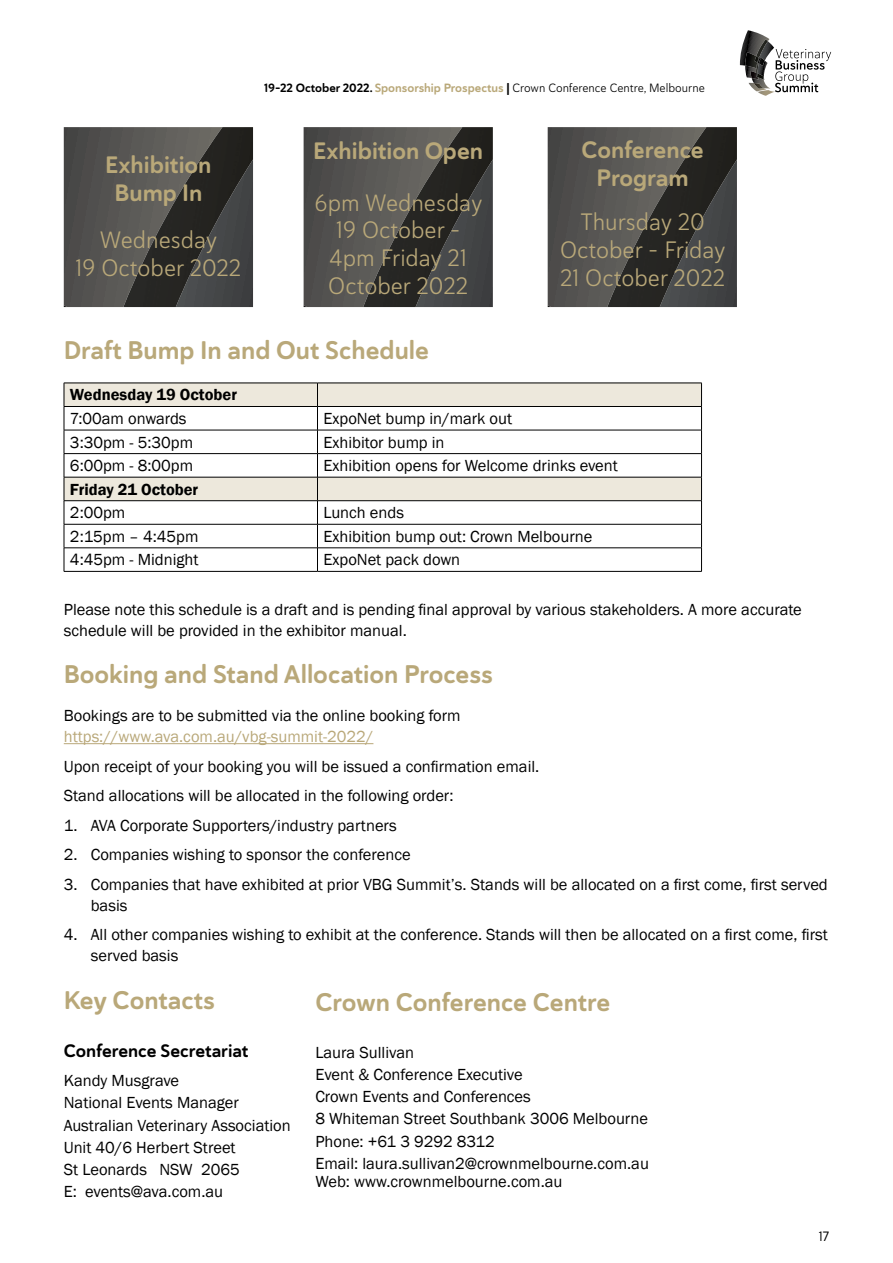
<style>
.page{position:relative;width:893px;height:1263px;background:#fff}
.page>*{position:absolute;margin:0;border:0;box-sizing:border-box;transform-origin:0 0}
.t1{font:25.5px "Haboro Soft Nor Bol";color:#b9a879}
.t2{font:23.7px/27.9px "Haboro Soft Nor Boo";color:#b9a879;text-align:center}
.t3{font:23.7px/27.9px "Haboro Soft Nor Bol";color:#b9a879;text-align:center}
.t4{font:18px "Haboro Soft Nor Bol";color:#000}
.t5{font:16.5px/22.2px "Franklin Gothic";color:#000}
.t6{font:16.5px "Franklin Gothic";color:#b9a879}
.t7{font:600 16.5px "Franklin Gothic";color:#000}
.t8{font:13.5px "Haboro Soft Nor Reg";color:#000}
.t9{font:12px "Haboro Soft Nor Boo";color:#000}
.s1{font-family:"Haboro Soft Nor Bol"}
.s2{font-family:"Haboro Soft Nor Bol";color:#b9a879}
</style>
<div class="page">
<svg style="left:740px;top:30px;width:91px;height:66px"></svg>
<svg style="left:64px;top:127px;width:189px;height:180px;background:#464544"></svg>
<svg style="left:304px;top:127px;width:189px;height:180px;background:#464644"></svg>
<svg style="left:548px;top:127px;width:189px;height:180px;background:#464544"></svg>
<svg style="left:65px;top:384px;width:636px;height:116px"></svg>
<hr style="left:64px;top:383px;width:253px;height:1px;background:#000">
<hr style="left:317px;top:383px;width:385px;height:1px;background:#000">
<hr style="left:64px;top:406px;width:253px;height:1px;background:#000">
<hr style="left:317px;top:406px;width:385px;height:1px;background:#000">
<hr style="left:64px;top:430px;width:253px;height:1px;background:#000">
<hr style="left:317px;top:430px;width:385px;height:1px;background:#000">
<hr style="left:64px;top:453px;width:253px;height:1px;background:#000">
<hr style="left:317px;top:453px;width:385px;height:1px;background:#000">
<hr style="left:64px;top:477px;width:253px;height:1px;background:#000">
<hr style="left:317px;top:477px;width:385px;height:1px;background:#000">
<hr style="left:64px;top:500px;width:253px;height:1px;background:#000">
<hr style="left:317px;top:500px;width:385px;height:1px;background:#000">
<hr style="left:64px;top:524px;width:253px;height:1px;background:#000">
<hr style="left:317px;top:524px;width:385px;height:1px;background:#000">
<hr style="left:64px;top:548px;width:253px;height:1px;background:#000">
<svg style="left:64px;top:383px;width:1px;height:188px"></svg>
<hr style="left:317px;top:548px;width:385px;height:1px;background:#000">
<svg style="left:317px;top:383px;width:1px;height:188px"></svg>
<svg style="left:701px;top:383px;width:1px;height:188px"></svg>
<hr style="left:64px;top:571px;width:253px;height:1px;background:#000">
<hr style="left:317px;top:571px;width:385px;height:1px;background:#000">
<hr style="left:64px;top:743px;width:309px;height:1px;background:#b9a879">
<h2 class="t3" style="left:105px;top:151px;width:108px">Exhibition<br>Bump In</h2>
<h2 class="t2" style="left:75px;top:226px;width:167px">Wednesday<br>19 October 2022</h2>
<p class="t9" style="left:264px;top:80px;width:442px"><span class="s1">19-22 October 2022.</span> <span class="s2">Sponsorship Prospectus</span> <span class="s1">|</span> Crown Conference Centre, Melbourne</p>
<h2 class="t3" style="left:313px;top:137px;width:171px">Exhibition Open</h2>
<h2 class="t2" style="left:314px;top:188px;width:170px">6pm Wednesday<br>19 October –<br>4pm Friday 21<br>October 2022</h2>
<h2 class="t3" style="left:582px;top:136px;width:124px">Conference<br>Program</h2>
<h2 class="t2" style="left:560px;top:207px;width:167px">Thursday 20<br>October – Friday<br>21 October 2022</h2>
<h1 class="t1" style="left:64px;top:334px;width:367px">Draft Bump In and Out Schedule</h1>
<p class="t7" style="left:70px;top:385px;width:169px">Wednesday 19 October</p>
<p class="t5" style="left:70px;top:408px;width:118px">7:00am onwards</p>
<p class="t5" style="left:323px;top:408px;width:190px">ExpoNet bump in/mark out</p>
<p class="t5" style="left:70px;top:431px;width:125px">3:30pm - 5:30pm</p>
<p class="t5" style="left:323px;top:431px;width:123px">Exhibitor bump in</p>
<p class="t5" style="left:70px;top:455px;width:125px">6:00pm - 8:00pm</p>
<p class="t5" style="left:323px;top:455px;width:296px">Exhibition opens for Welcome drinks event</p>
<p class="t7" style="left:70px;top:479px;width:130px">Friday 21 October</p>
<p class="t5" style="left:70px;top:502px;width:57px">2:00pm</p>
<p class="t5" style="left:323px;top:502px;width:82px">Lunch ends</p>
<p class="t5" style="left:70px;top:525px;width:130px">2:15pm – 4:45pm</p>
<p class="t5" style="left:323px;top:525px;width:270px">Exhibition bump out: Crown Melbourne</p>
<p class="t5" style="left:70px;top:549px;width:130px">4:45pm - Midnight</p>
<p class="t5" style="left:323px;top:549px;width:138px">ExpoNet pack down</p>
<p class="t5" style="left:64px;top:600px;width:739px;line-height:21px">Please note this schedule is a draft and is pending final approval by various stakeholders. A more accurate schedule will be provided in the exhibitor manual.</p>
<h1 class="t1" style="left:64px;top:658px;width:431px">Booking and Stand Allocation Process</h1>
<p class="t5" style="left:64px;top:705px;width:398px">Bookings are to be submitted via the online booking form</p>
<p class="t6" style="left:64px;top:727px;width:311px">https://www.ava.com.au/vbg-summit-2022/</p>
<p class="t5" style="left:64px;top:752px;width:477px;line-height:29.5px">Upon receipt of your booking you will be issued a confirmation email.<br>Stand allocations will be allocated in the following order:</p>
<p class="t5" style="left:64px;top:815px;width:334px">1. AVA Corporate Supporters/industry partners</p>
<p class="t5" style="left:64px;top:844px;width:348px">2. Companies wishing to sponsor the conference</p>
<p class="t5" style="left:91px;top:874px;width:738px;line-height:21px;text-indent:-27px">3. Companies that have exhibited at prior VBG Summit’s. Stands will be allocated on a first come, first served basis</p>
<p class="t5" style="left:91px;top:925px;width:739px;line-height:21px;text-indent:-27px">4. All other companies wishing to exhibit at the conference. Stands will then be allocated on a first come, first served basis</p>
<h1 class="t1" style="left:64px;top:983px;width:153px">Key Contacts</h1>
<p class="t4" style="left:64px;top:1038px;width:186px">Conference Secretariat</p>
<p class="t5" style="left:64px;top:1070px;width:229px">Kandy Musgrave<br>National Events Manager<br>Australian Veterinary Association<br>Unit 40/6 Herbert Street<br>St Leonards NSW 2065<br>E: events@ava.com.au</p>
<h1 class="t1" style="left:315px;top:985px;width:296px">Crown Conference Centre</h1>
<p class="t5" style="left:315px;top:1041px;width:335px">Laura Sullivan<br>Event &amp; Conference Executive<br>Crown Events and Conferences<br>8 Whiteman Street Southbank 3006 Melbourne<br>Phone: +61 3 9292 8312<br>Email: laura.sullivan2@crownmelbourne.com.au</p>
<p class="t5" style="left:315px;top:1170px;width:249px">Web: www.crownmelbourne.com.au</p>
<p class="t8" style="left:819px;top:1227px;width:12px">17</p>
</div>
